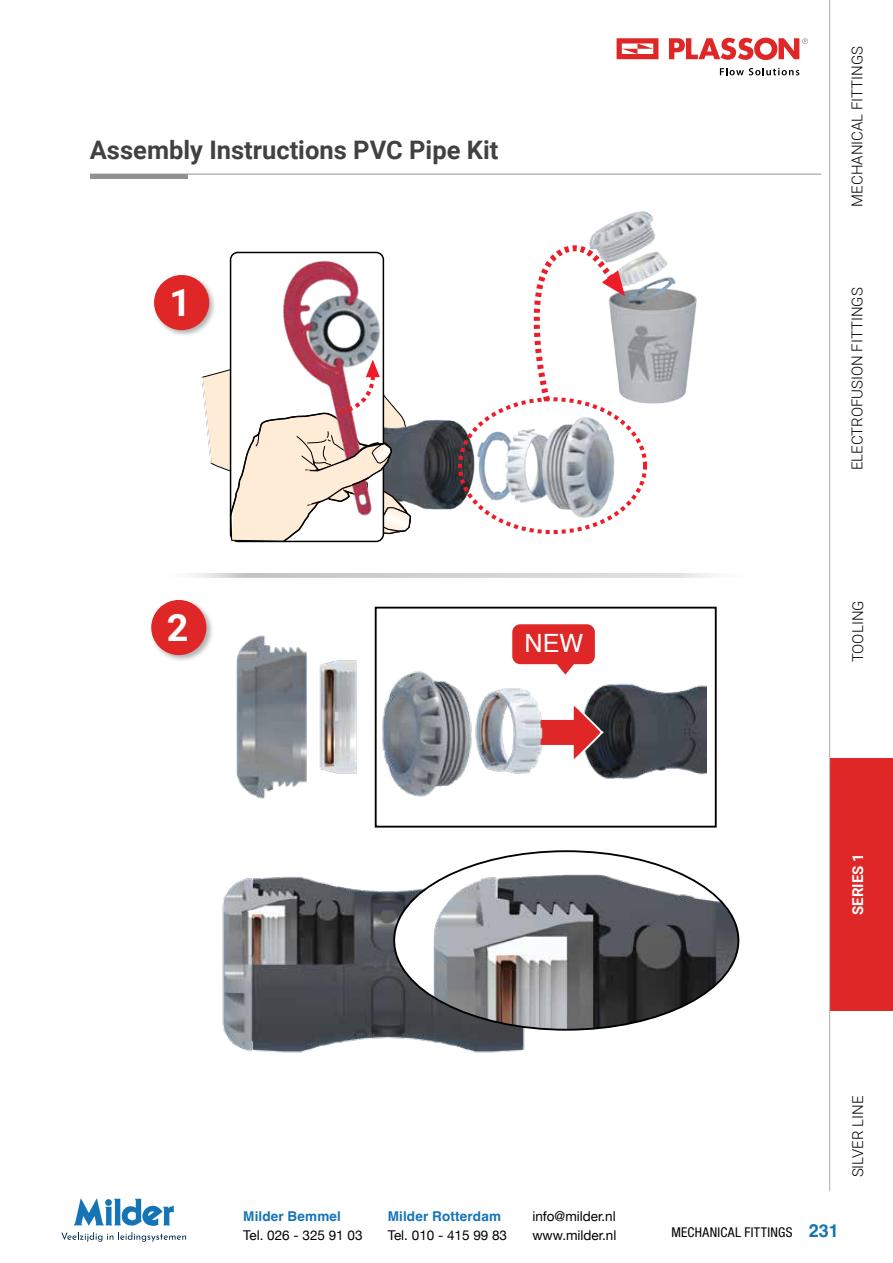
<style>
.page{position:relative;width:893px;height:1263px;background:#fff}
.page>*{position:absolute;margin:0;border:0;box-sizing:border-box;transform-origin:0 0}
.t1{font:700 37.65px "Roboto";color:#fff}
.t2{font:700 25.5px "Roboto";color:#414042}
.t3{font:25.2px "Helvetica";color:#fff}
.t4{font:700 18px "Helvetica";color:#1474b6}
.t5{font:300 15px "Roboto";color:#000}
.t6{font:700 15px "Roboto";color:#fff}
.t7{font:13.5px/19.5px "Helvetica Neue";color:#000}
.t8{font:700 13.5px "Helvetica";letter-spacing:.015em;color:#1474b6}
.t9{font:condensed 13.5px "Helvetica Neue LT Std";letter-spacing:.025em;color:#000}
</style>
<div class="page">
<svg style="left:61px;top:1198px;width:125px;height:44px"></svg>
<svg style="left:617px;top:38px;width:41px;height:21px"></svg>
<svg style="left:669px;top:38px;width:139px;height:22px"></svg>
<svg style="left:720px;top:68px;width:79px;height:7px"></svg>
<div style="left:830px;top:758px;width:63px;height:252px;background:#de2726"></div>
<hr style="left:829px;top:0;width:1px;height:1191px;background:#a9abae">
<img style="left:222px;top:791px;width:376px;height:262px">
<div style="left:90px;top:174px;width:98px;height:5px;background:#8f9194"></div>
<hr style="left:188px;top:174px;width:633px;height:1px;background:#8f9194">
<img style="left:526px;top:409px;width:91px;height:111px">
<img style="left:229px;top:251px;width:297px;height:276px">
<svg style="left:201px;top:346px;width:211px;height:197px"></svg>
<img style="left:595px;top:211px;width:102px;height:193px">
<div style="left:458px;top:397px;width:189px;height:137px;border:4px dashed #ed1c28;border-radius:50%"></div>
<svg style="left:516px;top:233px;width:109px;height:176px"></svg>
<div style="left:152px;top:273px;width:65px;height:65px;background:#000;opacity:.3"></div>
<div style="left:154px;top:275px;width:55px;height:55px;background:#de2726;border-radius:50%"></div>
<div style="left:150px;top:598px;width:64px;height:64px;background:#000;opacity:.3"></div>
<div style="left:151px;top:600px;width:55px;height:55px;background:#de2726;border-radius:50%"></div>
<svg style="left:192px;top:573px;width:521px;height:4px;background:#d4d5d6"></svg>
<svg style="left:512px;top:624px;width:83px;height:50px;background:#e13e3d"></svg>
<div style="left:375px;top:607px;width:342px;height:220px;border:2px solid #000"></div>
<img style="left:394px;top:851px;width:344px;height:179px">
<img style="left:225px;top:635px;width:131px;height:179px">
<img style="left:581px;top:665px;width:125px;height:133px">
<svg style="left:544px;top:703px;width:60px;height:59px"></svg>
<img style="left:380px;top:665px;width:164px;height:133px">
<h2 class="t2" style="left:90px;top:132px;width:410px">Assembly Instructions PVC Pipe Kit</h2>
<h1 class="t1" style="left:170px;top:276px;width:23px">1</h1>
<h1 class="t1" style="left:167px;top:601px;width:23px">2</h1>
<h3 class="t3" style="left:525px;top:624px;width:60px">NEW</h3>
<p class="t5" style="left:847px;top:207px;width:162px;rotate:-90deg">MECHANICAL FITTINGS</p>
<p class="t5" style="left:847px;top:470px;width:184px;rotate:-90deg">ELECTROFUSION FITTINGS</p>
<p class="t5" style="left:847px;top:662px;width:63px;rotate:-90deg">TOOLING</p>
<p class="t6" style="left:847px;top:915px;width:63px;rotate:-90deg">SERIES 1</p>
<p class="t8" style="left:243px;top:1207px;width:99px">Milder Bemmel</p>
<p class="t7" style="left:243px;top:1226px;width:121px">Tel. 026 - 325 91 03</p>
<p class="t8" style="left:388px;top:1207px;width:115px">Milder Rotterdam</p>
<p class="t7" style="left:388px;top:1226px;width:121px">Tel. 010 - 415 99 83</p>
<p class="t7" style="left:532px;top:1207px;width:85px">info@milder.nl www.milder.nl</p>
<p class="t5" style="left:847px;top:1177px;width:83px;rotate:-90deg">SILVER LINE</p>
<p class="t9" style="left:671px;top:1225px;width:123px">MECHANICAL FITTINGS</p>
<h3 class="t4" style="left:809px;top:1220px;width:32px">231</h3>
</div>
